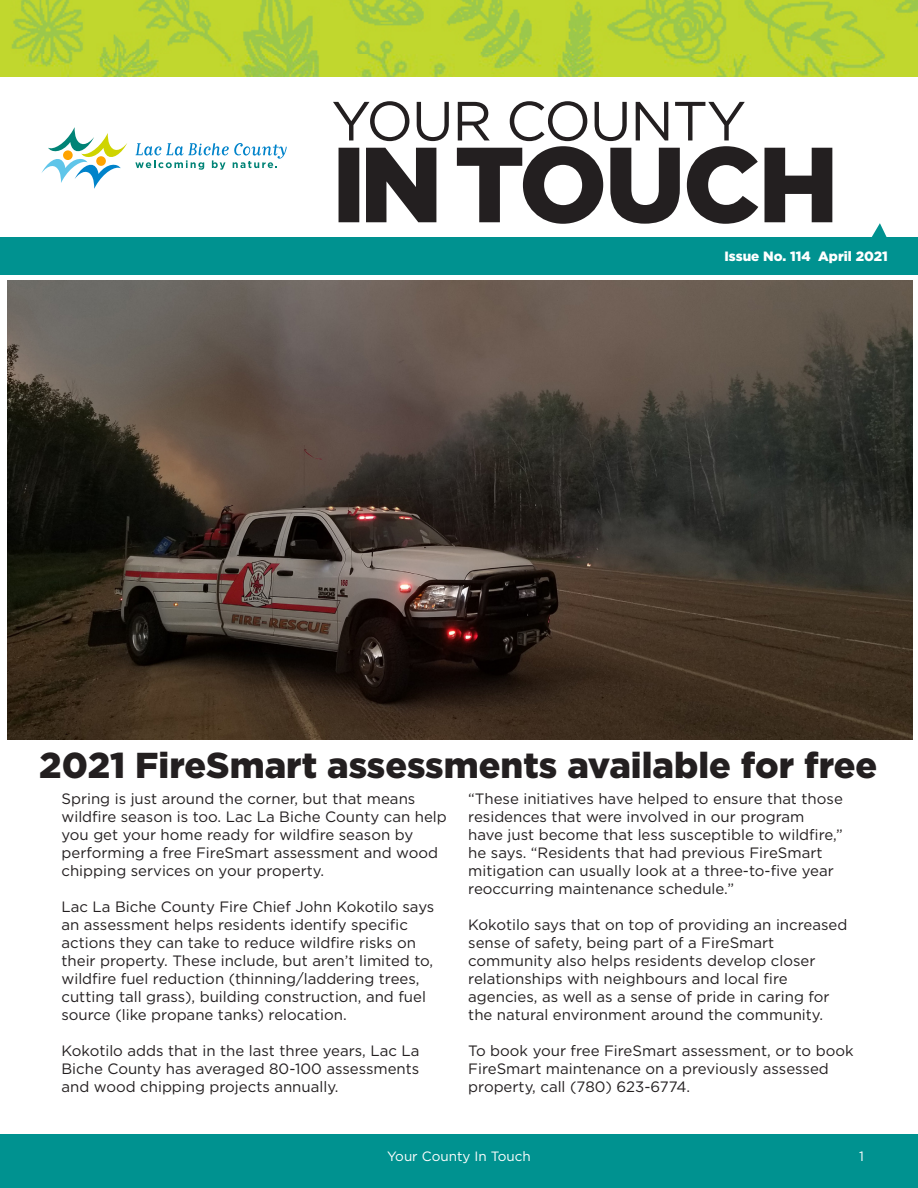
<style>
.page{position:relative;width:918px;height:1188px;background:#fff}
.page>*{position:absolute;margin:0;border:0;box-sizing:border-box;transform-origin:0 0}
.t1{font:900 36px "Gotham";color:#231f20}
.t2{font:15px/18px "Gotham";color:#231f20}
.t3{font:900 13.5px "Gotham";color:#fff}
.t4{font:13.5px "Gotham";color:#fff}
</style>
<div class="page">
<div style="left:0;top:1135px;width:918px;height:53px;background:#009290"></div>
<div style="left:0;top:237px;width:918px;height:37px;background:#009290"></div>
<svg style="left:871px;top:223px;width:16px;height:14px"></svg>
<svg style="left:333px;top:101px;width:499px;height:123px"></svg>
<img style="left:0;top:0;width:918px;height:77px">
<svg style="left:135px;top:143px;width:152px;height:27px"></svg>
<svg style="left:41px;top:127px;width:86px;height:62px"></svg>
<img style="left:7px;top:281px;width:906px;height:459px">
<p class="t3" style="left:725px;top:248px;width:165px">Issue No. 114 April 2021</p>
<p class="t1" style="left:39px;top:745px;width:840px">2021 FireSmart assessments available for free</p>
<p class="t2" style="left:62px;top:789px;width:387px">Spring is just around the corner, but that means wildfire season is too. Lac La Biche County can help you get your home ready for wildfire season by performing a free FireSmart assessment and wood chipping services on your property.</p>
<p class="t2" style="left:62px;top:897px;width:374px">Lac La Biche County Fire Chief John Kokotilo says an assessment helps residents identify specific actions they can take to reduce wildfire risks on their property. These include, but aren’t limited to, wildfire fuel reduction (thinning/laddering trees, cutting tall grass), building construction, and fuel source (like propane tanks) relocation.</p>
<p class="t2" style="left:62px;top:1041px;width:359px;text-align:justify">Kokotilo adds that in the last three years, Lac La Biche County has averaged 80-100 assessments and wood chipping projects annually.</p>
<p class="t2" style="left:468px;top:789px;width:376px">“These initiatives have helped to ensure that those residences that were involved in our program have just become that less susceptible to wildfire,” he says. “Residents that had previous FireSmart mitigation can usually look at a three-to-five year reoccurring maintenance schedule.”</p>
<p class="t2" style="left:468px;top:915px;width:381px">Kokotilo says that on top of providing an increased sense of safety, being part of a FireSmart community also helps residents develop closer relationships with neighbours and local fire agencies, as well as a sense of pride in caring for the natural environment around the community.</p>
<p class="t2" style="left:468px;top:1041px;width:387px">To book your free FireSmart assessment, or to book<br>FireSmart maintenance on a previously assessed property, call (780) 623-6774.</p>
<p class="t4" style="left:387px;top:1147px;width:145px">Your County In Touch</p>
<p class="t4" style="left:859px;top:1147px;width:6px">1</p>
</div>
